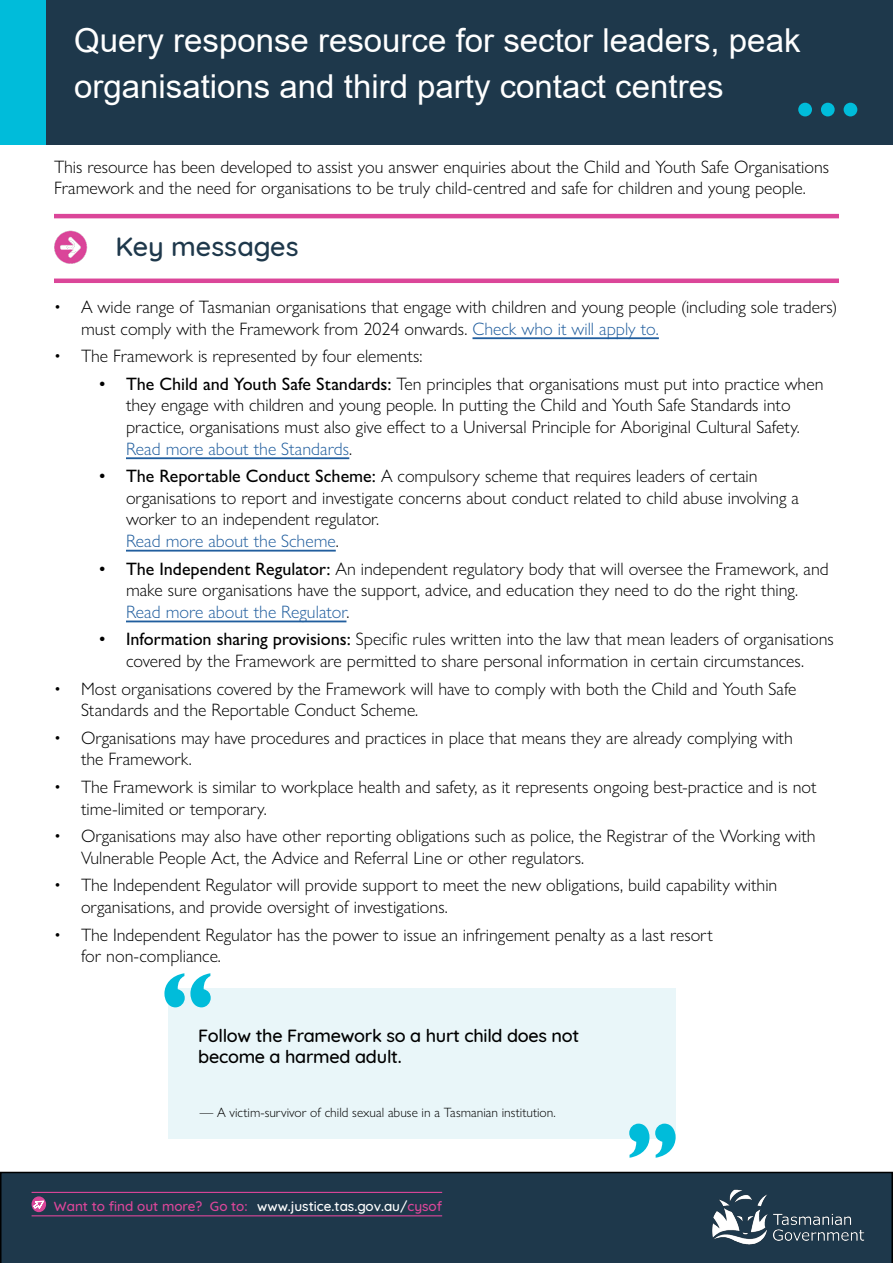
<style>
.page{position:relative;width:893px;height:1263px;background:#fff}
.page>*{position:absolute;margin:0;border:0;box-sizing:border-box;transform-origin:0 0}
.t1{font:700 101.85px "Gill Sans Nova";color:#00bcda}
.t2{font:33px/46.5px "Arial";color:#fff}
.t3{font:500 27px "Quicksand";color:#1e384b}
.t4{font:300 18px/21.6px "Gill Sans Nova";color:#000}
.t5{font:500 18px "Quicksand";letter-spacing:-.015em;color:#000}
.t6{font:300 13.5px "Gill Sans Nova";color:#000}
.t7{font:500 13.5px "Quicksand";color:#db4699}
.s1{color:#215e9e}
.s2{font-weight:500}
.s3{color:#fff}
</style>
<div class="page">
<div style="left:0;top:1172px;width:893px;height:91px;background:#1e384b"></div>
<hr style="left:32px;top:1192px;width:410px;height:1px;background:#db4699">
<hr style="left:32px;top:1215px;width:410px;height:1px;background:#db4699">
<div style="left:32px;top:1197px;width:13px;height:14px;background:#db4699;border-radius:50%"></div>
<div style="left:32px;top:1196px;width:14px;height:16px;border:2px solid #db4699;border-radius:50%"></div>
<svg style="left:33px;top:1200px;width:11px;height:11px"></svg>
<div style="left:703px;top:1182px;width:168px;height:68px;background:#1e384b"></div>
<img style="left:712px;top:1189px;width:153px;height:56px">
<div style="left:0;top:0;width:893px;height:144px;background:#1e384b"></div>
<div style="left:0;top:0;width:46px;height:144px;background:#00bcda"></div>
<div style="left:798px;top:103px;width:14px;height:13px;background:#00bcda;border-radius:50%"></div>
<div style="left:821px;top:103px;width:14px;height:13px;background:#00bcda;border-radius:50%"></div>
<div style="left:844px;top:103px;width:13px;height:13px;background:#00bcda;border-radius:50%"></div>
<div style="left:168px;top:988px;width:507px;height:150px;background:#e9f6f9"></div>
<hr style="left:472px;top:337px;width:187px;height:2px;background:#215e9e">
<hr style="left:126px;top:457px;width:223px;height:2px;background:#215e9e">
<hr style="left:126px;top:550px;width:210px;height:2px;background:#215e9e">
<hr style="left:126px;top:620px;width:220px;height:2px;background:#215e9e">
<hr style="left:54px;top:214px;width:785px;height:4px;background:#db4699">
<hr style="left:54px;top:279px;width:785px;height:4px;background:#db4699">
<img style="left:55px;top:231px;width:33px;height:33px">
<h2 class="t2" style="left:74px;top:17px;width:728px">Query response resource for sector leaders, peak organisations and third party contact centres</h2>
<p class="t4" style="left:54px;top:156px;width:777px;line-height:21px">This resource has been developed to assist you answer enquiries about the Child and Youth Safe Organisations<br>Framework and the need for organisations to be truly child-centred and safe for children and young people.</p>
<h3 class="t3" style="left:115px;top:224px;width:185px">Key messages</h3>
<p class="t4" style="left:81px;top:296px;width:758px;text-indent:-27px">• A wide range of Tasmanian organisations that engage with children and young people (including sole traders) must comply with the Framework from 2024 onwards. <span class="s1">Check who it will apply to.</span></p>
<p class="t4" style="left:54px;top:345px;width:370px">• The Framework is represented by four elements:</p>
<p class="t4" style="left:126px;top:373px;width:699px;text-indent:-27px"><span class="s2">• The Child and Youth Safe Standards:</span> Ten principles that organisations must put into practice when they engage with children and young people. In putting the Child and Youth Safe Standards into practice, organisations must also give effect to a Universal Principle for Aboriginal Cultural Safety.<br><span class="s1">Read more about the Standards</span>.</p>
<p class="t4" style="left:126px;top:465px;width:674px;text-indent:-27px"><span class="s2">• The Reportable Conduct Scheme:</span> A compulsory scheme that requires leaders of certain organisations to report and investigate concerns about conduct related to child abuse involving a worker to an independent regulator.<br><span class="s1">Read more about the Scheme</span>.</p>
<p class="t4" style="left:126px;top:557px;width:704px;text-indent:-27px"><span class="s2">• The Independent Regulator:</span> An independent regulatory body that will oversee the Framework, and make sure organisations have the support, advice, and education they need to do the right thing.<br><span class="s1">Read more about the Regulator</span>.</p>
<p class="t4" style="left:99px;top:628px;width:736px;text-align:center"><span class="s2">• Information sharing provisions:</span> Specific rules written into the law that mean leaders of organisations covered by the Framework are permitted to share personal information in certain circumstances.</p>
<p class="t4" style="left:81px;top:677px;width:717px;text-indent:-27px">• Most organisations covered by the Framework will have to comply with both the Child and Youth Safe<br>Standards and the Reportable Conduct Scheme.</p>
<p class="t4" style="left:81px;top:727px;width:713px;text-indent:-27px">• Organisations may have procedures and practices in place that means they are already complying with the Framework.</p>
<p class="t4" style="left:81px;top:776px;width:737px;text-indent:-27px">• The Framework is similar to workplace health and safety, as it represents ongoing best-practice and is not time-limited or temporary.</p>
<p class="t4" style="left:81px;top:825px;width:736px;text-indent:-27px">• Organisations may also have other reporting obligations such as police, the Registrar of the Working with<br>Vulnerable People Act, the Advice and Referral Line or other regulators.</p>
<p class="t4" style="left:81px;top:874px;width:698px;text-indent:-27px">• The Independent Regulator will provide support to meet the new obligations, build capability within organisations, and provide oversight of investigations.</p>
<p class="t4" style="left:81px;top:923px;width:633px;text-indent:-27px">• The Independent Regulator has the power to issue an infringement penalty as a last resort for non-compliance.</p>
<h1 class="t1" style="left:161px;top:946px;width:55px">“</h1>
<p class="t5" style="left:198px;top:1021px;width:382px">Follow the Framework so a hurt child does not</p>
<p class="t5" style="left:198px;top:1042px;width:205px">become a harmed adult.</p>
<p class="t6" style="left:200px;top:1104px;width:357px">— A victim-survivor of child sexual abuse in a Tasmanian institution.</p>
<p class="t7" style="left:54px;top:1195px;width:389px">Want to find out more? Go to: <span class="s3">www.justice.tas.gov.au/</span>cysof</p>
<h1 class="t1" style="left:626px;top:1096px;width:55px">”</h1>
</div>
